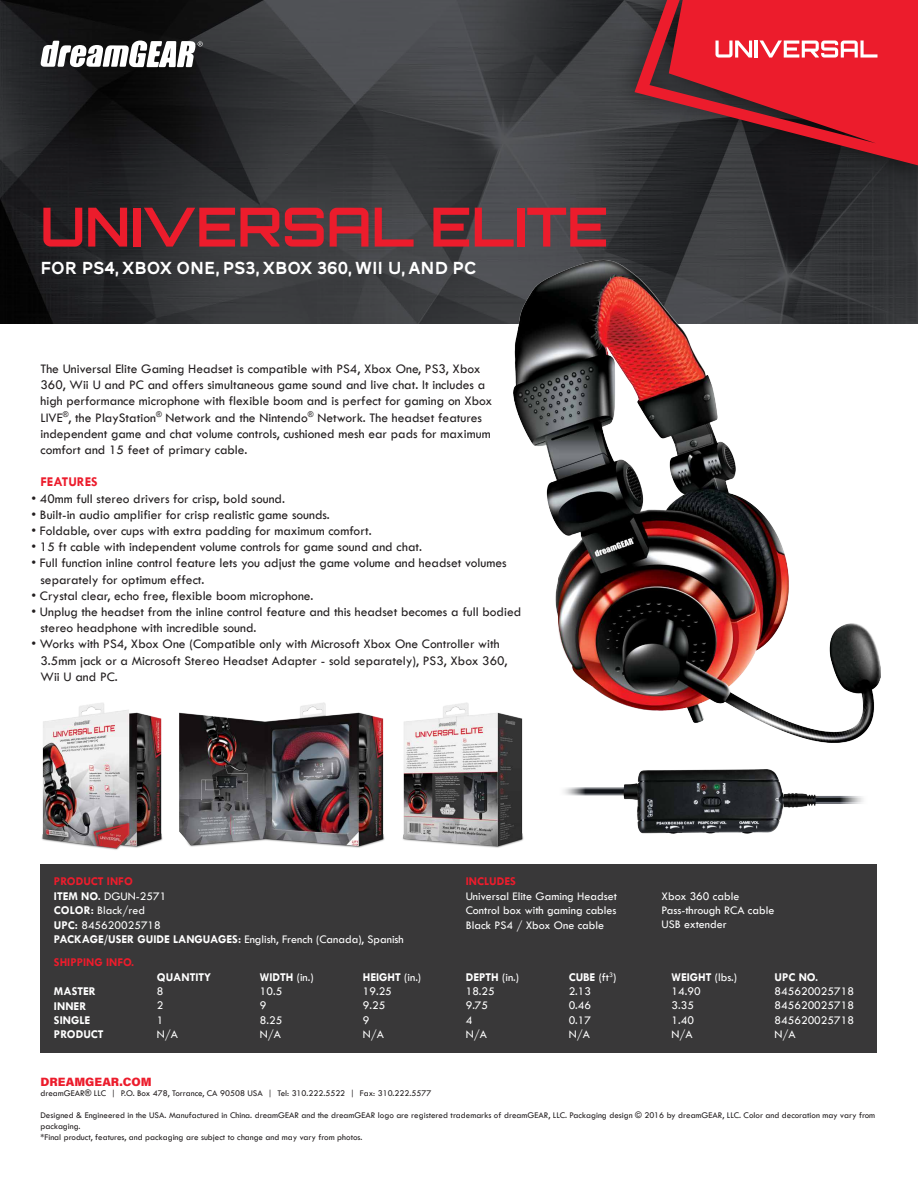
<style>
.page{position:relative;width:918px;height:1188px;background:#fff}
.page>*{position:absolute;margin:0;border:0;box-sizing:border-box;transform-origin:0 0}
.t1{font:700 54px "Orbitron";color:#ec1c2c}
.t2{font:18px "AW Conqueror Carved One";color:#fff}
.t3{font:13.5px/16.2px "Tw Cen";color:#231f20}
.t4{font:700 13.5px "Tw Cen";color:#ec1c2c}
.t5{font:12px/14.4px "Tw Cen";color:#fff}
.t6{font:700 12px/14.4px "Tw Cen";color:#fff}
.t7{font:700 12px "Tw Cen";color:#ec1c2c}
.t8{font:900 12px "Acumin Pro";color:#ec1c2c}
.t9{font:9px/10.8px "Tw Cen";color:#231f20}
.s1{font-weight:700;color:#ec1c2c}
.s2{font-weight:700}
</style>
<div class="page">
<svg style="left:0;top:0;width:918px;height:324px;background:#323336"></svg>
<img style="left:611px;top:0;width:307px;height:189px">
<svg style="left:634px;top:0;width:284px;height:165px;background:#ac212c"></svg>
<svg style="left:716px;top:41px;width:36px;height:17px"></svg>
<hr style="left:755px;top:41px;width:3px;height:17px;background:#fff">
<svg style="left:759px;top:40px;width:118px;height:18px"></svg>
<img style="left:513px;top:256px;width:368px;height:486px">
<img style="left:585px;top:770px;width:254px;height:64px">
<svg style="left:839px;top:796px;width:24px;height:8px"></svg>
<svg style="left:564px;top:787px;width:21px;height:9px"></svg>
<img style="left:41px;top:702px;width:484px;height:148px">
<div style="left:40px;top:864px;width:838px;height:189px;background:#393839"></div>
<svg style="left:41px;top:41px;width:162px;height:26px"></svg>
<h1 class="t1" style="left:40px;top:194px;width:570px">UNIVERSAL ELITE</h1>
<h2 class="t2" style="left:40px;top:260px;width:437px">FOR PS4, XBOX ONE, PS3, XBOX 360, WII U, AND PC</h2>
<p class="t3" style="left:40px;top:361px;width:453px">The Universal Elite Gaming Headset is compatible with PS4, Xbox One, PS3, Xbox 360, Wii U and PC and offers simultaneous game sound and live chat. It includes a high performance microphone with flexible boom and is perfect for gaming on Xbox LIVE<sup>®</sup>, the PlayStation<sup>®</sup> Network and the Nintendo<sup>®</sup> Network. The headset features independent game and chat volume controls, cushioned mesh ear pads for maximum comfort and 15 feet of primary cable.</p>
<p class="t4" style="left:41px;top:474px;width:59px">FEATURES</p>
<p class="t3" style="left:31px;top:490px;width:255px">• 40mm full stereo drivers for crisp, bold sound.</p>
<p class="t3" style="left:31px;top:506px;width:300px">• Built-in audio amplifier for crisp realistic game sounds.</p>
<p class="t3" style="left:31px;top:523px;width:342px">• Foldable, over cups with extra padding for maximum comfort.</p>
<p class="t3" style="left:31px;top:539px;width:392px">• 15 ft cable with independent volume controls for game sound and chat.</p>
<p class="t3" style="left:41px;top:555px;width:468px;text-indent:-9px">• Full function inline control feature lets you adjust the game volume and headset volumes separately for optimum effect.</p>
<p class="t3" style="left:31px;top:587px;width:284px">• Crystal clear, echo free, flexible boom microphone.</p>
<p class="t3" style="left:41px;top:604px;width:482px;text-indent:-9px">• Unplug the headset from the inline control feature and this headset becomes a full bodied stereo headphone with incredible sound.</p>
<p class="t3" style="left:41px;top:636px;width:469px;text-indent:-9px">• Works with PS4, Xbox One (Compatible only with Microsoft Xbox One Controller with<br>3.5mm jack or a Microsoft Stereo Headset Adapter - sold separately), PS3, Xbox 360,<br>Wii U and PC.</p>
<p class="t5" style="left:54px;top:874px;width:351px"><span class="s1">PRODUCT INFO<br></span><span class="s2">ITEM NO.</span> DGUN-2571<br><span class="s2">COLOR:</span> Black/red<br><span class="s2">UPC:</span> 845620025718<br><span class="s2">PACKAGE/USER GUIDE LANGUAGES:</span> English, French (Canada), Spanish</p>
<p class="t7" style="left:54px;top:955px;width:82px">SHIPPING INFO.</p>
<p class="t6" style="left:54px;top:984px;width:51px">MASTER<br>INNER<br>SINGLE<br>PRODUCT</p>
<p class="t7" style="left:466px;top:874px;width:52px">INCLUDES</p>
<p class="t5" style="left:466px;top:889px;width:153px;text-align:justify">Universal Elite Gaming Headset Control box with gaming cables Black PS4 / Xbox One cable</p>
<p class="t5" style="left:661px;top:888px;width:114px">Xbox 360 cable<br>Pass-through RCA cable<br>USB extender</p>
<p class="t5" style="left:260px;top:969px;width:55px"><span class="s2">WIDTH</span> (in.)<br>10.5<br>9<br>8.25<br>N/A</p>
<p class="t5" style="left:363px;top:969px;width:60px"><span class="s2">HEIGHT</span> (in.)<br>19.25<br>9.25<br>9<br>N/A</p>
<p class="t5" style="left:466px;top:969px;width:55px"><span class="s2">DEPTH</span> (in.)<br>18.25<br>9.75<br>4<br>N/A</p>
<p class="t5" style="left:569px;top:969px;width:49px"><span class="s2">CUBE</span> (ft<sup>3</sup>)<br>2.13<br>0.46<br>0.17<br>N/A</p>
<p class="t5" style="left:672px;top:969px;width:67px"><span class="s2">WEIGHT</span> (lbs.)<br>14.90<br>3.35<br>1.40<br>N/A</p>
<p class="t6" style="left:775px;top:969px;width:45px">UPC NO.</p>
<p class="t6" style="left:157px;top:969px;width:56px">QUANTITY</p>
<p class="t5" style="left:157px;top:984px;width:23px">8<br>2<br>1<br>N/A</p>
<p class="t5" style="left:775px;top:984px;width:81px;text-align:justify">845620025718<br>845620025718<br>845620025718<br>N/A</p>
<p class="t8" style="left:40px;top:1073px;width:113px">DREAMGEAR.COM</p>
<p class="t9" style="left:40px;top:1088px;width:392px">dreamGEAR® LLC | P.O. Box 478, Torrance, CA 90508 USA | Tel: 310.222.5522 | Fax: 310.222.5577</p>
<p class="t9" style="left:40px;top:1110px;width:836px">Designed &amp; Engineered in the USA. Manufactured in China. dreamGEAR and the dreamGEAR logo are registered trademarks of dreamGEAR, LLC. Packaging design © 2016 by dreamGEAR, LLC. Color and decoration may vary from packaging.<br>*Final product, features, and packaging are subject to change and may vary from photos.</p>
</div>
